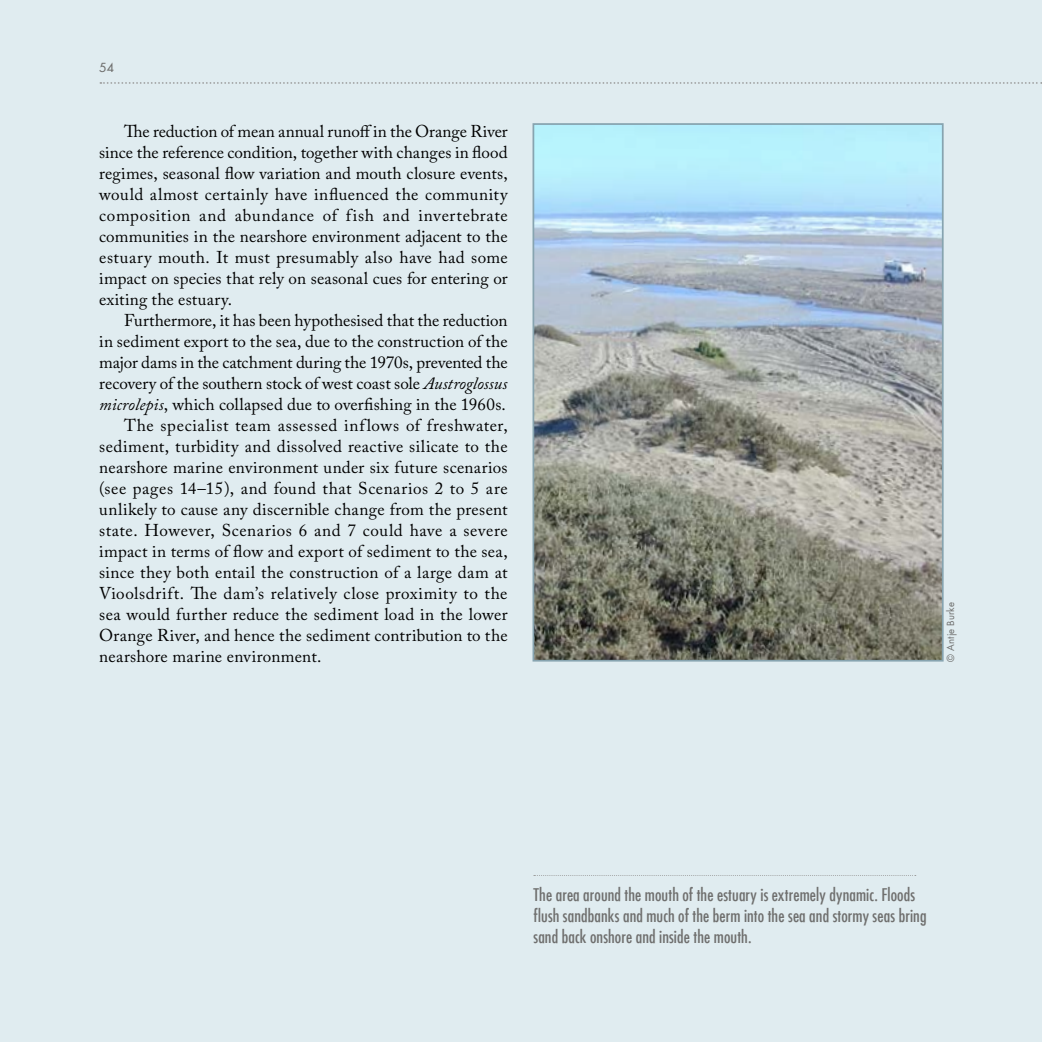
<style>
.page{position:relative;width:1042px;height:1042px;background:#e0ecf0}
.page>*{position:absolute;margin:0;border:0;box-sizing:border-box;transform-origin:0 0}
.t1{font:17.15px/21px "Adobe Caslon Pro";letter-spacing:.015em;color:#000;text-align:justify}
.t2{font:500 condensed 17.15px/21px "Futura Com";letter-spacing:.01em;color:#6f6f6e}
.t3{font:17.15px "Adobe Caslon Pro";letter-spacing:.035em;color:#000}
.t4{font:17.15px "Adobe Caslon Pro";letter-spacing:-.01em;color:#000}
.t5{font:17.15px "Adobe Caslon Pro";letter-spacing:.04em;color:#000}
.t6{font:500 12.25px "Futura Com";color:#6f6f6e}
.t7{font:9.62px "Futura Com";letter-spacing:.015em;color:#6f6f6e}
.s1{font-style:italic}
</style>
<div class="page">
<svg style="left:100px;top:82px;width:942px;height:2px"></svg>
<img style="left:535px;top:126px;width:405px;height:532px">
<div style="left:532px;top:123px;width:411px;height:538px;border:2px solid #87a4b0"></div>
<svg style="left:534px;top:875px;width:382px;height:1px"></svg>
<p class="t6" style="left:99px;top:59px;width:16px">54</p>
<p class="t1" style="left:99px;top:120px;width:410px;text-indent:25px">The reduction of mean annual runoff in the Orange River since the reference condition, together with changes in flood regimes, seasonal flow variation and mouth closure events, would almost certainly have influenced the community composition and abundance of fish and invertebrate communities in the nearshore environment adjacent to the estuary mouth. It must presumably also have had some impact on species that rely on seasonal cues for entering or exiting the estuary.</p>
<p class="t1" style="left:124px;top:309px;width:385px">Furthermore, it has been hypothesised that the reduction</p>
<p class="t1" style="left:99px;top:330px;width:410px">in sediment export to the sea, due to the construction of the</p>
<p class="t4" style="left:99px;top:352px;width:410px">major dams in the catchment during the 1970s, prevented the</p>
<p class="t1" style="left:99px;top:372px;width:410px">recovery of the southern stock of west coast sole <span class="s1">Austroglossus</span></p>
<p class="t1" style="left:99px;top:393px;width:408px"><span class="s1">microlepis</span>, which collapsed due to overfishing in the 1960s.</p>
<p class="t5" style="left:124px;top:415px;width:385px">The specialist team assessed inflows of freshwater,</p>
<p class="t1" style="left:99px;top:435px;width:410px">sediment, turbidity and dissolved reactive silicate to the</p>
<p class="t1" style="left:99px;top:456px;width:410px">nearshore marine environment under six future scenarios</p>
<p class="t3" style="left:99px;top:478px;width:410px">(see pages 14–15), and found that Scenarios 2 to 5 are</p>
<p class="t1" style="left:99px;top:498px;width:410px">unlikely to cause any discernible change from the present</p>
<p class="t3" style="left:99px;top:520px;width:410px">state. However, Scenarios 6 and 7 could have a severe</p>
<p class="t1" style="left:99px;top:540px;width:410px">impact in terms of flow and export of sediment to the sea,</p>
<p class="t1" style="left:99px;top:561px;width:410px">since they both entail the construction of a large dam at</p>
<p class="t3" style="left:99px;top:583px;width:410px">Vioolsdrift. The dam’s relatively close proximity to the</p>
<p class="t1" style="left:99px;top:603px;width:410px">sea would further reduce the sediment load in the lower</p>
<p class="t1" style="left:99px;top:624px;width:410px">Orange River, and hence the sediment contribution to the</p>
<p class="t1" style="left:99px;top:645px;width:224px">nearshore marine environment.</p>
<p class="t7" style="left:944px;top:661px;width:61px;rotate:-90deg">© Antje Burke</p>
<p class="t2" style="left:533px;top:883px;width:395px">The area around the mouth of the estuary is extremely dynamic. Floods flush sandbanks and much of the berm into the sea and stormy seas bring sand back onshore and inside the mouth.</p>
</div>
